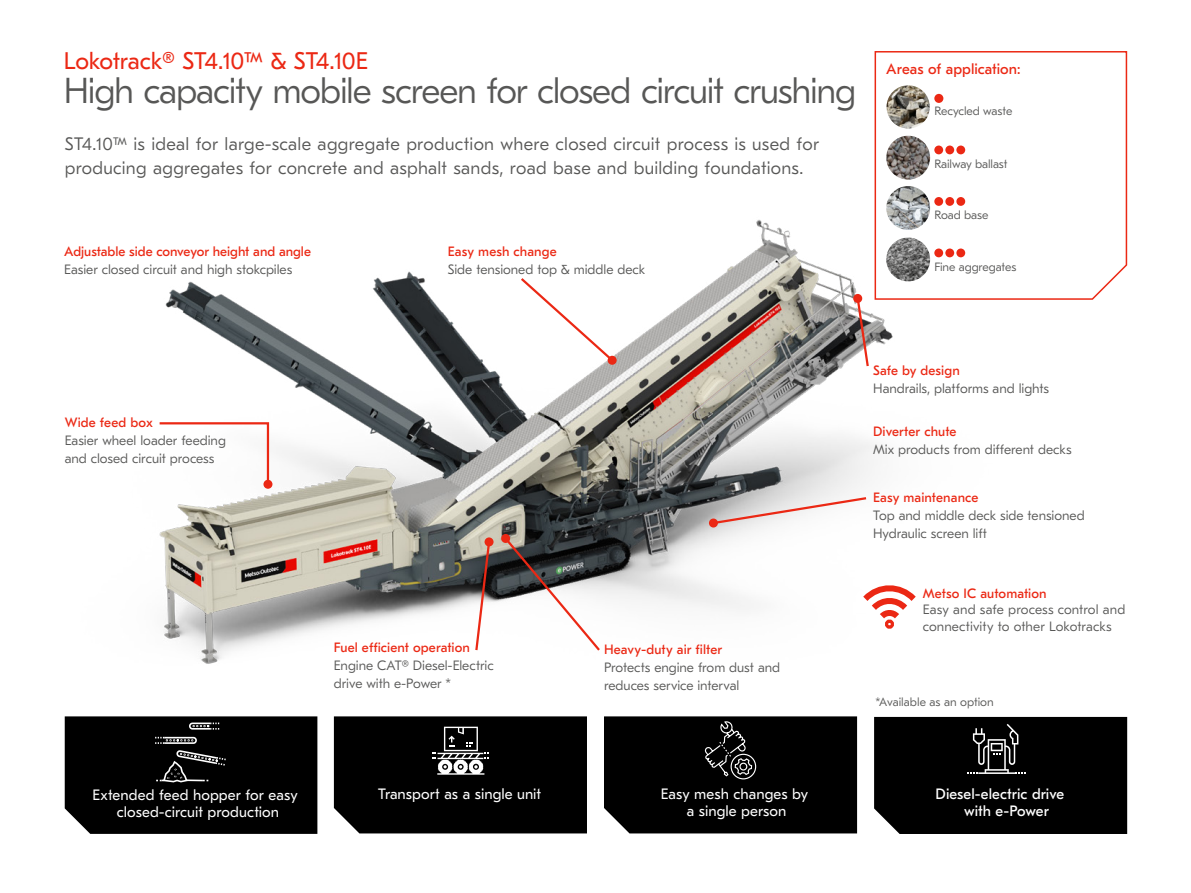
<style>
.page{position:relative;width:1191px;height:893px;background:#fff}
.page>*{position:absolute;margin:0;border:0;box-sizing:border-box;transform-origin:0 0}
.t1{font:300 36px "GT Eesti Pro Text";letter-spacing:-.035em;color:#575756}
.t2{font:24px "GT Eesti Pro Text";letter-spacing:-.01em;color:#eb2814}
.t3{font:300 18px/24px "GT Eesti Pro Text";letter-spacing:.015em;color:#575756}
.t4{font:15px/16.5px "GT Eesti Pro Text";color:#fff;text-align:center}
.t5{font:15px/16.5px "GT Eesti Pro Text";color:#fff}
.t6{font:15px "GT Eesti Pro Text";letter-spacing:.005em;color:#eb2814}
.t7{font:300 13.5px/18px "GT Eesti Pro Text";letter-spacing:-.005em;color:#575756}
.t8{font:13.5px "GT Eesti Pro Text";letter-spacing:.005em;color:#eb2814}
.t9{font:300 12px "GT Eesti Pro Text";letter-spacing:-.005em;color:#575756}
</style>
<div class="page">
<img style="left:159px;top:219px;width:734px;height:445px">
<svg style="left:159px;top:421px;width:111px;height:65px"></svg>
<div style="left:263px;top:480px;width:9px;height:9px;background:#eb2814;border-radius:50%"></div>
<svg style="left:474px;top:539px;width:17px;height:114px"></svg>
<div style="left:484px;top:537px;width:9px;height:9px;background:#eb2814;border-radius:50%"></div>
<svg style="left:502px;top:535px;width:100px;height:118px"></svg>
<div style="left:501px;top:534px;width:9px;height:9px;background:#eb2814;border-radius:50%"></div>
<div style="left:874px;top:717px;width:253px;height:117px;background:#000"></div>
<div style="left:334px;top:716px;width:253px;height:117px;background:#000"></div>
<div style="left:604px;top:716px;width:253px;height:117px;background:#000"></div>
<div style="left:65px;top:716px;width:252px;height:118px;background:#000"></div>
<svg style="left:873px;top:51px;width:255px;height:250px"></svg>
<svg style="left:855px;top:296px;width:15px;height:73px"></svg>
<div style="left:853px;top:294px;width:9px;height:9px;background:#eb2814;border-radius:50%"></div>
<svg style="left:711px;top:496px;width:157px;height:30px"></svg>
<div style="left:709px;top:518px;width:9px;height:9px;background:#eb2814;border-radius:50%"></div>
<svg style="left:857px;top:585px;width:59px;height:49px"></svg>
<svg style="left:518px;top:276px;width:97px;height:87px"></svg>
<div style="left:607px;top:356px;width:9px;height:9px;background:#eb2814;border-radius:50%"></div>
<h2 class="t2" style="left:64px;top:47px;width:306px">Lokotrack® ST4.10™ &amp; ST4.10E</h2>
<h1 class="t1" style="left:64px;top:71px;width:793px">High capacity mobile screen for closed circuit crushing</h1>
<h3 class="t3" style="left:65px;top:132px;width:756px">ST4.10™ is ideal for large-scale aggregate production where closed circuit process is used for producing aggregates for concrete and asphalt sands, road base and building foundations.</h3>
<p class="t8" style="left:64px;top:244px;width:248px">Adjustable side conveyor height and angle</p>
<p class="t7" style="left:64px;top:260px;width:229px">Easier closed circuit and high stokcpiles</p>
<p class="t8" style="left:448px;top:244px;width:110px">Easy mesh change</p>
<p class="t7" style="left:448px;top:260px;width:199px">Side tensioned top &amp; middle deck</p>
<p class="t6" style="left:886px;top:61px;width:136px">Areas of application:</p>
<p class="t9" style="left:934px;top:104px;width:79px">Recycled waste</p>
<p class="t9" style="left:934px;top:157px;width:75px">Railway ballast</p>
<p class="t9" style="left:934px;top:208px;width:56px">Road base</p>
<p class="t9" style="left:934px;top:260px;width:83px">Fine aggregates</p>
<p class="t8" style="left:65px;top:415px;width:90px">Wide feed box</p>
<p class="t7" style="left:65px;top:432px;width:163px">Easier wheel loader feeding and closed circuit process</p>
<p class="t8" style="left:334px;top:639px;width:138px">Fuel efficient operation</p>
<p class="t7" style="left:334px;top:656px;width:161px">Engine CAT® Diesel-Electric drive with e-Power *</p>
<p class="t8" style="left:604px;top:642px;width:120px">Heavy-duty air filter</p>
<p class="t7" style="left:604px;top:659px;width:178px">Protects engine from dust and reduces service interval</p>
<p class="t8" style="left:873px;top:363px;width:88px">Safe by design</p>
<p class="t7" style="left:873px;top:380px;width:177px">Handrails, platforms and lights</p>
<p class="t8" style="left:873px;top:424px;width:85px">Diverter chute</p>
<p class="t7" style="left:873px;top:440px;width:200px">Mix products from different decks</p>
<p class="t8" style="left:873px;top:490px;width:107px">Easy maintenance</p>
<p class="t7" style="left:873px;top:507px;width:213px">Top and middle deck side tensioned<br>Hydraulic screen lift</p>
<p class="t8" style="left:923px;top:586px;width:125px">Metso IC automation</p>
<p class="t7" style="left:923px;top:602px;width:204px;line-height:16.5px">Easy and safe process control and connectivity to other Lokotracks</p>
<p class="t9" style="left:875px;top:695px;width:120px">*Available as an option</p>
<p class="t4" style="left:92px;top:787px;width:207px">Extended feed hopper for easy</p>
<p class="t4" style="left:378px;top:786px;width:164px">Transport as a single unit</p>
<p class="t4" style="left:117px;top:804px;width:164px">closed-circuit production</p>
<p class="t4" style="left:660px;top:786px;width:149px">Easy mesh changes by a single person</p>
<p class="t5" style="left:964px;top:786px;width:101px;text-indent:-29px">Diesel-electric drive with e-Power</p>
</div>
